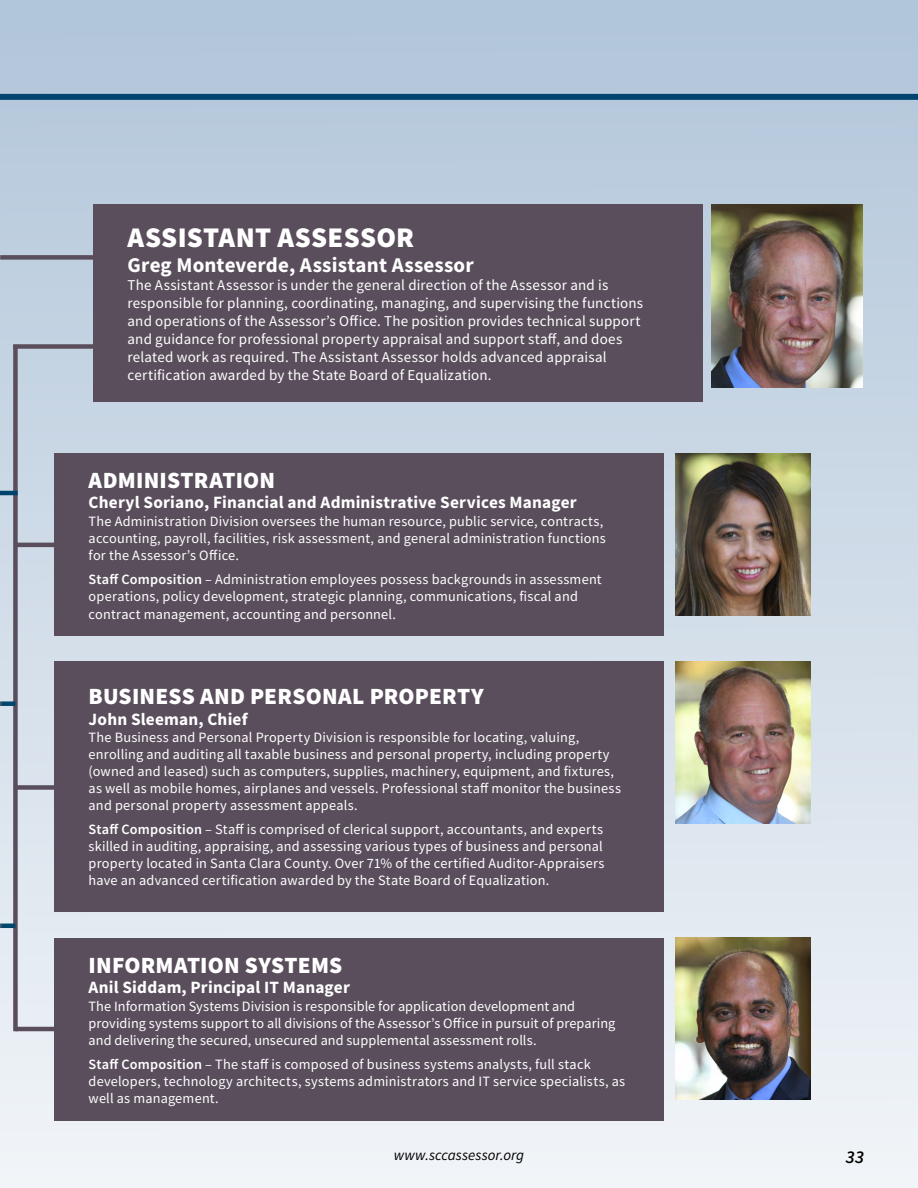
<style>
.page{position:relative;width:918px;height:1188px;background:#fff}
.page>*{position:absolute;margin:0;border:0;box-sizing:border-box;transform-origin:0 0}
.t1{font:900 28.5px "Source Sans Pro";letter-spacing:.01em;color:#fff}
.t2{font:900 23.25px "Source Sans Pro";letter-spacing:.01em;color:#fff}
.t3{font:700 21px "Source Sans Pro";letter-spacing:.01em;color:#fff}
.t4{font:italic 600 18px "Source Sans Pro";color:#000}
.t5{font:700 17.25px "Source Sans Pro";letter-spacing:.01em;color:#fff}
.t6{font:15px/18px "Source Sans Pro";letter-spacing:.01em;color:#fff}
.t7{font:italic 15px "Source Sans Pro";color:#000}
.t8{font:14.25px/17.1px "Source Sans Pro";letter-spacing:.015em;color:#fff}
.s1{font-weight:600}
</style>
<div class="page">
<div style="left:0;top:0;width:918px;height:1188px;background:linear-gradient(to bottom,#b1c5d9,#eef1f5)"></div>
<div style="left:13px;top:345px;width:5px;height:686px;background:#5a4e5c"></div>
<hr style="left:0;top:491px;width:18px;height:4px;background:#00456e">
<div style="left:13px;top:344px;width:87px;height:5px;background:#5a4e5c"></div>
<div style="left:1px;top:701px;width:14px;height:5px;background:#00456e"></div>
<hr style="left:1px;top:924px;width:14px;height:4px;background:#00456e">
<hr style="left:15px;top:1027px;width:71px;height:4px;background:#5a4e5c">
<hr style="left:15px;top:543px;width:68px;height:4px;background:#5a4e5c">
<div style="left:15px;top:785px;width:66px;height:5px;background:#5a4e5c"></div>
<div style="left:55px;top:938px;width:609px;height:182px;background:#5a4e5c"></div>
<div style="left:55px;top:453px;width:609px;height:183px;background:#5a4e5c"></div>
<div style="left:55px;top:661px;width:609px;height:250px;background:#5a4e5c"></div>
<img style="left:675px;top:453px;width:135px;height:162px">
<img style="left:675px;top:662px;width:135px;height:162px">
<img style="left:675px;top:938px;width:135px;height:162px">
<div style="left:0;top:255px;width:135px;height:5px;background:#5a4e5c"></div>
<img style="left:712px;top:204px;width:151px;height:184px">
<div style="left:94px;top:204px;width:609px;height:198px;background:#5a4e5c"></div>
<div style="left:0;top:94px;width:918px;height:6px;background:#00456e"></div>
<h1 class="t1" style="left:128px;top:218px;width:288px">ASSISTANT ASSESSOR</h1>
<h3 class="t3" style="left:128px;top:251px;width:348px">Greg Monteverde, Assistant Assessor</h3>
<p class="t6" style="left:128px;top:276px;width:517px">The Assistant Assessor is under the general direction of the Assessor and is responsible for planning, coordinating, managing, and supervising the functions and operations of the Assessor’s Office. The position provides technical support and guidance for professional property appraisal and support staff, and does related work as required. The Assistant Assessor holds advanced appraisal certification awarded by the State Board of Equalization.</p>
<h2 class="t2" style="left:89px;top:464px;width:188px">ADMINISTRATION</h2>
<p class="t5" style="left:89px;top:491px;width:490px">Cheryl Soriano, Financial and Administrative Services Manager</p>
<p class="t8" style="left:89px;top:512px;width:519px">The Administration Division oversees the human resource, public service, contracts, accounting, payroll, facilities, risk assessment, and general administration functions for the Assessor’s Office.</p>
<p class="t8" style="left:89px;top:570px;width:515px;line-height:17.5px"><span class="s1">Staff Composition</span> – Administration employees possess backgrounds in assessment operations, policy development, strategic planning, communications, fiscal and contract management, accounting and personnel.</p>
<h2 class="t2" style="left:89px;top:680px;width:397px">BUSINESS AND PERSONAL PROPERTY</h2>
<p class="t5" style="left:89px;top:707px;width:160px">John Sleeman, Chief</p>
<p class="t8" style="left:89px;top:729px;width:534px">The Business and Personal Property Division is responsible for locating, valuing, enrolling and auditing all taxable business and personal property, including property (owned and leased) such as computers, supplies, machinery, equipment, and fixtures, as well as mobile homes, airplanes and vessels. Professional staff monitor the business and personal property assessment appeals.</p>
<p class="t8" style="left:89px;top:821px;width:517px;text-align:justify"><span class="s1">Staff Composition</span> – Staff is comprised of clerical support, accountants, and experts skilled in auditing, appraising, and assessing various types of business and personal property located in Santa Clara County. Over 71% of the certified Auditor-Appraisers have an advanced certification awarded by the State Board of Equalization.</p>
<h2 class="t2" style="left:89px;top:949px;width:255px">INFORMATION SYSTEMS</h2>
<p class="t5" style="left:89px;top:976px;width:263px">Anil Siddam, Principal IT Manager</p>
<p class="t8" style="left:89px;top:997px;width:528px">The Information Systems Division is responsible for application development and providing systems support to all divisions of the Assessor’s Office in pursuit of preparing and delivering the secured, unsecured and supplemental assessment rolls.</p>
<p class="t8" style="left:89px;top:1055px;width:538px"><span class="s1">Staff Composition</span> – The staff is composed of business systems analysts, full stack developers, technology architects, systems administrators and IT service specialists, as well as management.</p>
<p class="t7" style="left:394px;top:1146px;width:132px">www.sccassessor.org</p>
<p class="t4" style="left:846px;top:1145px;width:20px">33</p>
</div>
